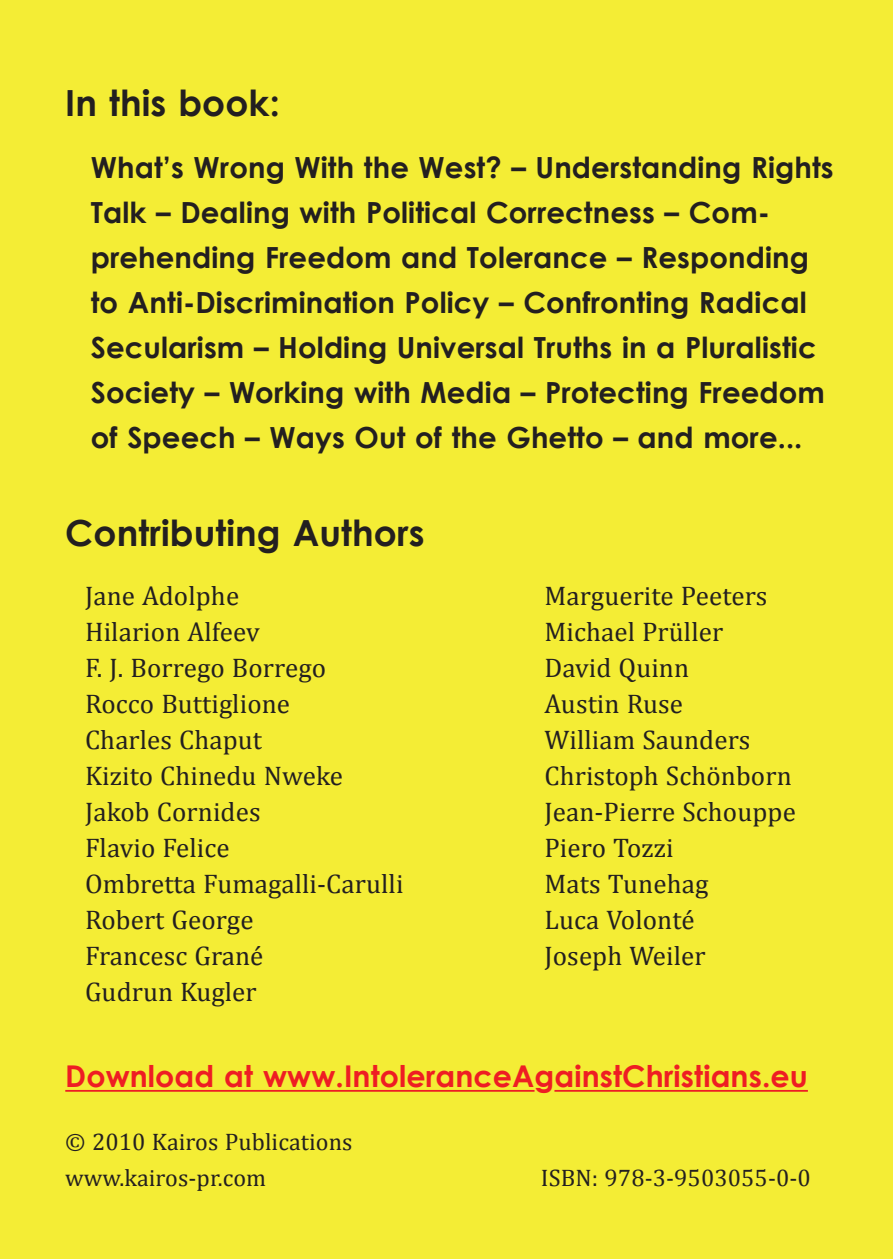
<style>
.page{position:relative;width:893px;height:1259px;background:#f4ed35}
.page>*{position:absolute;margin:0;border:0;box-sizing:border-box;transform-origin:0 0}
.t1{font:700 36px "Century Gothic";letter-spacing:.005em;color:#231f20}
.t2{font:700 30px "Century Gothic";letter-spacing:.005em;color:#ee1d23}
.t3{font:700 29.1px/45px "Century Gothic";letter-spacing:.005em;color:#231f20}
.t4{font:27px/36px "Cambria";letter-spacing:.005em;color:#231f20}
.t5{font:24px/36px "Cambria";letter-spacing:.005em;color:#231f20}
</style>
<div class="page">
<hr style="left:65px;top:1090px;width:469px;height:1px;background:#ee1d23">
<hr style="left:554px;top:1090px;width:254px;height:1px;background:#ee1d23">
<h1 class="t1" style="left:65px;top:76px;width:216px">In this book:</h1>
<p class="t3" style="left:91px;top:144px;width:744px">What’s Wrong With the West? – Understanding Rights Talk – Dealing with Political Correctness – Com&shy;prehending Freedom and Tolerance – Responding to Anti-Discrimination Policy – Confronting Radical Secularism – Holding Universal Truths in a Pluralistic Society – Working with Media – Protecting Freedom of Speech – Ways Out of the Ghetto – and more...</p>
<h1 class="t1" style="left:65px;top:505px;width:361px">Contributing Authors</h1>
<p class="t4" style="left:85px;top:578px;width:320px">Jane Adolphe<br>Hilarion Alfeev<br>F. J. Borrego Borrego<br>Rocco Buttiglione<br>Charles Chaput<br>Kizito Chinedu Nweke<br>Jakob Cornides<br>Flavio Felice<br>Ombretta Fumagalli-Carulli<br>Robert George<br>Francesc Grané<br>Gudrun Kugler</p>
<p class="t4" style="left:544px;top:578px;width:253px">Marguerite Peeters<br>Michael Prüller<br>David Quinn<br>Austin Ruse<br>William Saunders<br>Christoph Schönborn<br>Jean-Pierre Schouppe<br>Piero Tozzi<br>Mats Tunehag<br>Luca Volonté<br>Joseph Weiler</p>
<p class="t2" style="left:65px;top:1053px;width:744px">Download at www.IntoleranceAgainstChristians.eu</p>
<p class="t5" style="left:65px;top:1124px;width:289px">© 2010 Kairos Publications www.kairos-pr.com</p>
<p class="t5" style="left:541px;top:1160px;width:271px">ISBN: 978-3-9503055-0-0</p>
</div>
